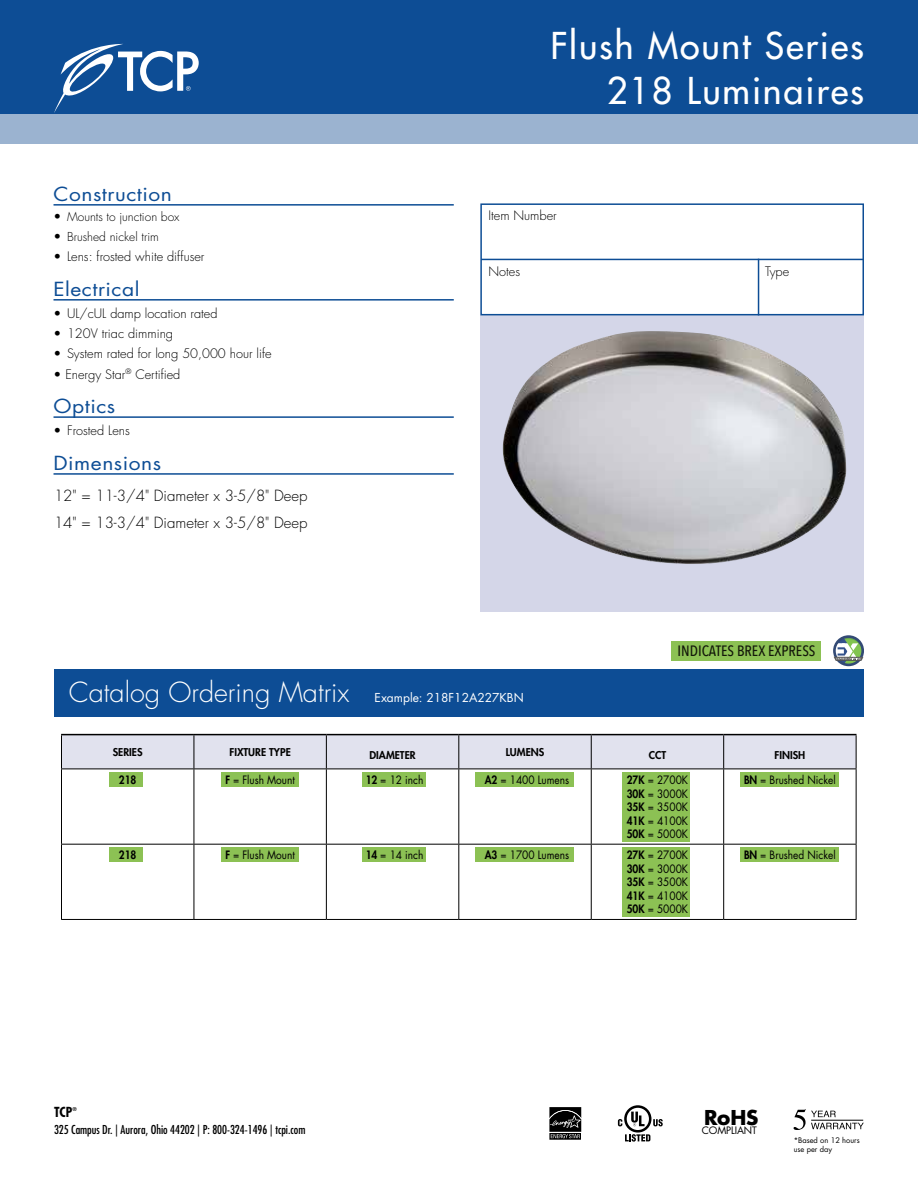
<style>
.page{position:relative;width:918px;height:1188px;background:#fff}
.page>*{position:absolute;margin:0;border:0;box-sizing:border-box;transform-origin:0 0}
.t1{font:500 36px/45px "Futura Std";letter-spacing:.05em;color:#fff;text-align:right}
.t2{font:300 27px "Futura Std";color:#fff}
.t3{font:700 19.95px "Futura Std";color:#000}
.t4{font:18.9px "Futura Std";letter-spacing:.025em;color:#0d4d95;scale:1.11 1}
.t5{font:300 15px/27px "Futura Std";color:#000}
.t6{font:500 15px "Avenir Next Condensed";color:#231f20}
.t7{font:700 condensed 13.5px "Futura Std";color:#000}
.t8{font:300 12.75px "Futura Std";color:#000}
.t9{font:condensed 12px "Futura Std";color:#000}
.t10{font:300 12px "Futura Std";color:#000}
.t11{font:12px "Futura Std";color:#fff}
.t12{font:11.25px/13.5px "Futura Std";color:#000;text-align:justify;scale:.9 1}
.t13{font:800 11.25px "Futura Std";color:#000;scale:.9 1}
.t14{font:800 10.5px "Futura Std";color:#000}
.t15{font:10.05px "Futura Std";letter-spacing:-.01em;color:#000}
.t16{font:7.5px/9px "Futura Std";color:#000}
.t17{font:700 condensed 5.25px "Futura Std";color:#000}
.s1{font-size:12.75px}
.s2{font-weight:800}
</style>
<div class="page">
<div style="left:480px;top:315px;width:384px;height:297px;background:#d4d6e8"></div>
<div style="left:0;top:112px;width:918px;height:32px;background:#9bb3d0"></div>
<div style="left:0;top:0;width:918px;height:113px;background:#0d4d95"></div>
<svg style="left:618px;top:1105px;width:45px;height:37px"></svg>
<svg style="left:794px;top:1109px;width:70px;height:21px"></svg>
<svg style="left:54px;top:44px;width:145px;height:69px"></svg>
<img style="left:503px;top:331px;width:343px;height:233px">
<div style="left:54px;top:670px;width:810px;height:47px;background:#0d4d95"></div>
<div style="left:62px;top:735px;width:794px;height:34px;background:#e1e2ee"></div>
<svg style="left:62px;top:770px;width:794px;height:149px"></svg>
<hr style="left:61px;top:734px;width:133px;height:1px;background:#000">
<hr style="left:194px;top:734px;width:132px;height:1px;background:#000">
<hr style="left:326px;top:734px;width:133px;height:1px;background:#000">
<hr style="left:459px;top:734px;width:132px;height:1px;background:#000">
<hr style="left:591px;top:734px;width:133px;height:1px;background:#000">
<hr style="left:724px;top:734px;width:133px;height:1px;background:#000">
<hr style="left:61px;top:769px;width:133px;height:1px;background:#000">
<hr style="left:194px;top:769px;width:132px;height:1px;background:#000">
<hr style="left:326px;top:769px;width:133px;height:1px;background:#000">
<hr style="left:459px;top:769px;width:132px;height:1px;background:#000">
<hr style="left:591px;top:769px;width:133px;height:1px;background:#000">
<hr style="left:724px;top:769px;width:133px;height:1px;background:#000">
<hr style="left:61px;top:735px;width:1px;height:34px;background:#000">
<hr style="left:194px;top:735px;width:1px;height:34px;background:#000">
<hr style="left:326px;top:735px;width:1px;height:34px;background:#000">
<hr style="left:458px;top:735px;width:1px;height:34px;background:#000">
<hr style="left:591px;top:735px;width:1px;height:34px;background:#000">
<hr style="left:723px;top:735px;width:1px;height:34px;background:#000">
<hr style="left:856px;top:735px;width:1px;height:34px;background:#000">
<hr style="left:61px;top:769px;width:1px;height:75px;background:#000">
<hr style="left:194px;top:769px;width:1px;height:75px;background:#000">
<hr style="left:326px;top:769px;width:1px;height:75px;background:#000">
<hr style="left:458px;top:769px;width:1px;height:75px;background:#000">
<hr style="left:591px;top:769px;width:1px;height:75px;background:#000">
<hr style="left:723px;top:769px;width:1px;height:75px;background:#000">
<hr style="left:856px;top:769px;width:1px;height:75px;background:#000">
<hr style="left:61px;top:844px;width:133px;height:1px;background:#000">
<hr style="left:61px;top:845px;width:1px;height:74px;background:#000">
<hr style="left:194px;top:844px;width:132px;height:1px;background:#000">
<hr style="left:194px;top:845px;width:1px;height:74px;background:#000">
<hr style="left:326px;top:844px;width:133px;height:1px;background:#000">
<hr style="left:326px;top:845px;width:1px;height:74px;background:#000">
<hr style="left:459px;top:844px;width:132px;height:1px;background:#000">
<hr style="left:458px;top:845px;width:1px;height:74px;background:#000">
<hr style="left:591px;top:844px;width:133px;height:1px;background:#000">
<hr style="left:591px;top:845px;width:1px;height:74px;background:#000">
<hr style="left:724px;top:844px;width:133px;height:1px;background:#000">
<hr style="left:723px;top:845px;width:1px;height:74px;background:#000">
<hr style="left:856px;top:845px;width:1px;height:74px;background:#000">
<hr style="left:61px;top:919px;width:133px;height:1px;background:#000">
<hr style="left:194px;top:919px;width:132px;height:1px;background:#000">
<hr style="left:326px;top:919px;width:133px;height:1px;background:#000">
<hr style="left:459px;top:919px;width:132px;height:1px;background:#000">
<hr style="left:591px;top:919px;width:133px;height:1px;background:#000">
<hr style="left:724px;top:919px;width:133px;height:1px;background:#000">
<div style="left:480px;top:203px;width:384px;height:112px;border:2px solid #0d4d95"></div>
<hr style="left:481px;top:259px;width:383px;height:1px;background:#0d4d95">
<hr style="left:758px;top:259px;width:1px;height:56px;background:#0d4d95">
<hr style="left:54px;top:204px;width:400px;height:2px;background:#0d4d95">
<hr style="left:54px;top:299px;width:400px;height:2px;background:#0d4d95">
<hr style="left:54px;top:416px;width:400px;height:2px;background:#0d4d95">
<hr style="left:54px;top:473px;width:400px;height:2px;background:#0d4d95">
<svg style="left:549px;top:1107px;width:33px;height:33px"></svg>
<svg style="left:833px;top:635px;width:31px;height:31px"></svg>
<div style="left:672px;top:641px;width:149px;height:20px;background:#8cc154"></div>
<div style="left:740px;top:772px;width:99px;height:15px;background:#8cc154"></div>
<div style="left:740px;top:847px;width:99px;height:15px;background:#8cc154"></div>
<div style="left:475px;top:772px;width:99px;height:15px;background:#8cc154"></div>
<div style="left:475px;top:847px;width:99px;height:15px;background:#8cc154"></div>
<div style="left:622px;top:772px;width:68px;height:69px;background:#8cc154"></div>
<div style="left:622px;top:847px;width:68px;height:69px;background:#8cc154"></div>
<div style="left:362px;top:772px;width:64px;height:15px;background:#8cc154"></div>
<div style="left:362px;top:847px;width:64px;height:15px;background:#8cc154"></div>
<div style="left:221px;top:772px;width:78px;height:15px;background:#8cc154"></div>
<div style="left:109px;top:772px;width:34px;height:15px;background:#8cc154"></div>
<div style="left:221px;top:847px;width:78px;height:15px;background:#8cc154"></div>
<div style="left:109px;top:847px;width:34px;height:15px;background:#8cc154"></div>
<p class="t4" style="left:54px;top:182px;width:108px">Construction</p>
<p class="t10" style="left:54px;top:209px;width:128px"><span class="s1">•</span> Mounts to junction box</p>
<p class="t10" style="left:54px;top:230px;width:107px"><span class="s1">•</span> Brushed nickel trim</p>
<p class="t8" style="left:54px;top:249px;width:153px">• Lens: frosted white diffuser</p>
<p class="t4" style="left:54px;top:277px;width:79px">Electrical</p>
<p class="t8" style="left:54px;top:306px;width:166px">• UL/cUL damp location rated</p>
<p class="t8" style="left:54px;top:326px;width:121px">• 120V triac dimming</p>
<p class="t8" style="left:54px;top:346px;width:220px">• System rated for long 50,000 hour life</p>
<p class="t8" style="left:54px;top:366px;width:128px">• Energy Star<sup>®</sup> Certified</p>
<p class="t4" style="left:54px;top:394px;width:57px">Optics</p>
<p class="t8" style="left:54px;top:423px;width:78px">• Frosted Lens</p>
<p class="t4" style="left:54px;top:451px;width:99px">Dimensions</p>
<p class="t5" style="left:54px;top:482px;width:255px">12" = 11-3/4" Diameter x 3-5/8" Deep<br>14" = 13-3/4" Diameter x 3-5/8" Deep</p>
<p class="t1" style="left:550px;top:23px;width:315px">Flush Mount Series<br>218 Luminaires</p>
<p class="t8" style="left:489px;top:208px;width:70px">Item Number</p>
<p class="t8" style="left:489px;top:263px;width:33px">Notes</p>
<p class="t8" style="left:765px;top:263px;width:26px">Type</p>
<p class="t2" style="left:69px;top:676px;width:282px">Catalog Ordering Matrix</p>
<p class="t11" style="left:375px;top:690px;width:151px">Example: 218F12A227KBN</p>
<p class="t6" style="left:677px;top:641px;width:140px">INDICATES BREX EXPRESS</p>
<p class="t14" style="left:113px;top:746px;width:31px">SERIES</p>
<p class="t14" style="left:229px;top:746px;width:63px">FIXTURE TYPE</p>
<p class="t14" style="left:370px;top:749px;width:48px">DIAMETER</p>
<p class="t14" style="left:506px;top:746px;width:40px">LUMENS</p>
<p class="t14" style="left:649px;top:749px;width:19px">CCT</p>
<p class="t14" style="left:775px;top:749px;width:32px">FINISH</p>
<p class="t13" style="left:119px;top:773px;width:21px">218</p>
<p class="t12" style="left:225px;top:773px;width:79px"><span class="s2">F</span> = Flush Mount</p>
<p class="t12" style="left:366px;top:773px;width:66px"><span class="s2">12</span> = 12 inch</p>
<p class="t12" style="left:485px;top:773px;width:95px"><span class="s2">A2</span> = 1400 Lumens</p>
<p class="t12" style="left:627px;top:773px;width:70px"><span class="s2">27K</span> = 2700K <span class="s2">30K</span> = 3000K <span class="s2">35K</span> = 3500K <span class="s2">41K</span> = 4100K <span class="s2">50K</span> = 5000K</p>
<p class="t12" style="left:744px;top:773px;width:103px"><span class="s2">BN</span> = Brushed Nickel</p>
<p class="t13" style="left:119px;top:848px;width:21px">218</p>
<p class="t12" style="left:225px;top:849px;width:79px"><span class="s2">F</span> = Flush Mount</p>
<p class="t12" style="left:366px;top:849px;width:66px"><span class="s2">14</span> = 14 inch</p>
<p class="t12" style="left:485px;top:849px;width:95px"><span class="s2">A3</span> = 1700 Lumens</p>
<p class="t12" style="left:627px;top:849px;width:70px"><span class="s2">27K</span> = 2700K <span class="s2">30K</span> = 3000K <span class="s2">35K</span> = 3500K <span class="s2">41K</span> = 4100K <span class="s2">50K</span> = 5000K</p>
<p class="t12" style="left:744px;top:849px;width:103px"><span class="s2">BN</span> = Brushed Nickel</p>
<p class="t7" style="left:54px;top:1104px;width:20px">TCP</p>
<p class="t17" style="left:73px;top:1106px;width:6px">®</p>
<p class="t9" style="left:54px;top:1123px;width:253px">325 Campus Dr. | Aurora, Ohio 44202 | P: 800-324-1496 | tcpi.com</p>
<p class="t3" style="left:704px;top:1104px;width:56px">RoHS</p>
<p class="t15" style="left:702px;top:1124px;width:57px">COMPLIANT</p>
<p class="t16" style="left:794px;top:1136px;width:68px">*Based on 12 hours use per day</p>
</div>
